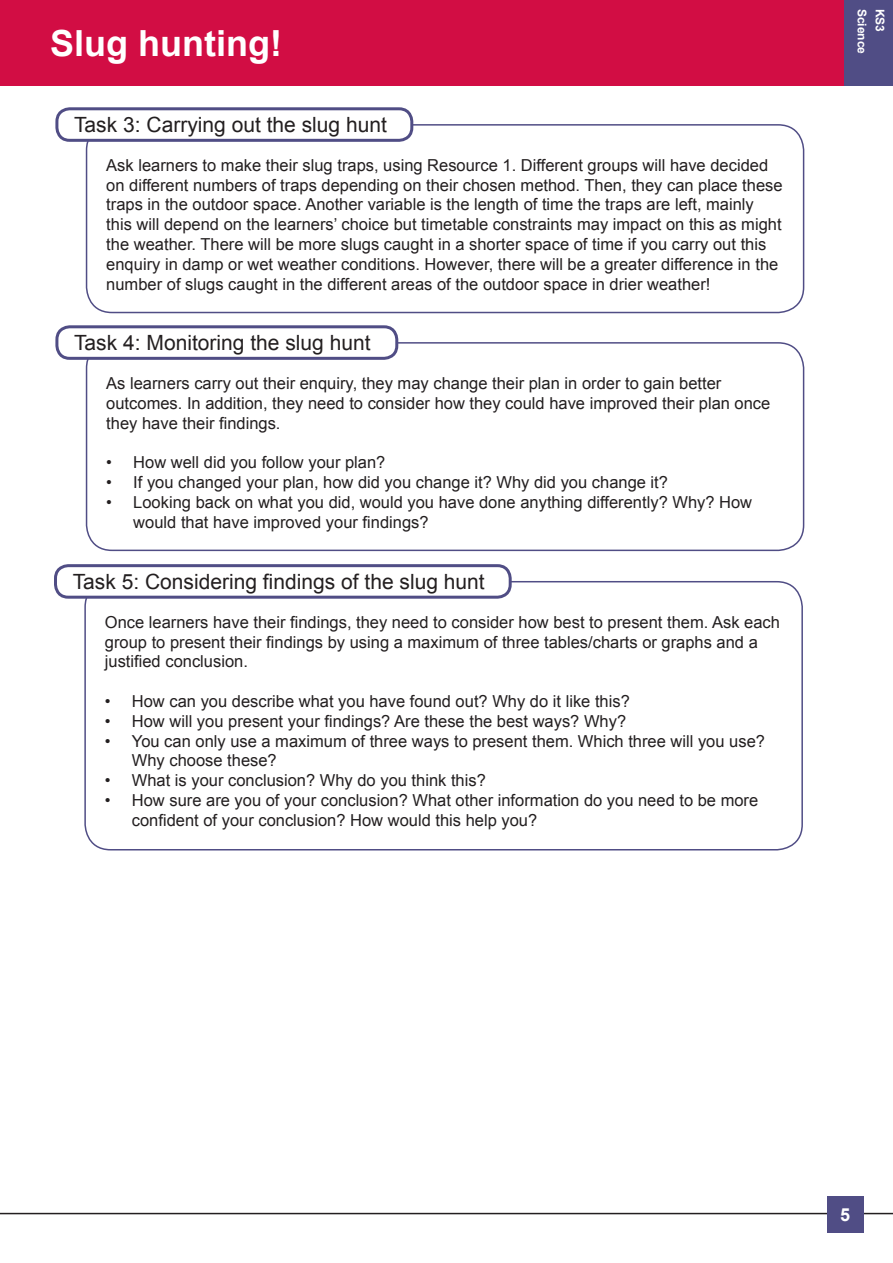
<style>
.page{position:relative;width:893px;height:1263px;background:#fff}
.page>*{position:absolute;margin:0;border:0;box-sizing:border-box;transform-origin:0 0}
.t1{font:700 36px "Arial";color:#fff}
.t2{font:21px "Arial";color:#231f20}
.t3{font:700 18px "Arial";color:#fff}
.Body_text{font:16.5px/19.8px "Arial";color:#231f20}
.Bullet{font:16.5px/19.8px "Arial";color:#231f20}
.t4{font:700 12px "Arial";color:#fff}
</style>
<div class="page">
<hr style="left:0;top:1213px;width:893px;height:1px;background:#231f20">
<div style="left:827px;top:1196px;width:36px;height:36px;background:#504d85"></div>
<div style="left:0;top:0;width:892px;height:85px;background:#d20d44"></div>
<div style="left:844px;top:0;width:49px;height:85px;background:#504d85"></div>
<div style="left:86px;top:124px;width:718px;height:189px;border:2px solid #504d85;border-radius:26px"></div>
<div style="left:57px;top:109px;width:355px;height:31px;background:#fff;border-radius:13px"></div>
<div style="left:55px;top:107px;width:358px;height:35px;border:3px solid #504d85;border-radius:13px"></div>
<div style="left:86px;top:342px;width:718px;height:209px;border:2px solid #504d85;border-radius:26px"></div>
<div style="left:57px;top:327px;width:340px;height:31px;background:#fff;border-radius:13px"></div>
<div style="left:55px;top:325px;width:343px;height:35px;border:3px solid #504d85;border-radius:13px"></div>
<div style="left:84px;top:581px;width:719px;height:269px;border:2px solid #504d85;border-radius:26px"></div>
<div style="left:55px;top:566px;width:455px;height:31px;background:#fff;border-radius:13px"></div>
<div style="left:54px;top:564px;width:458px;height:35px;border:3px solid #504d85;border-radius:13px"></div>
<h1 class="t1" style="left:50px;top:19px;width:233px">Slug hunting!</h1>
<p class="t2" style="left:74px;top:111px;width:314px">Task 3: Carrying out the slug hunt</p>
<p class="Body_text" style="left:106px;top:155px;width:678px">Ask learners to make their slug traps, using Resource 1. Different groups will have decided on different numbers of traps depending on their chosen method. Then, they can place these traps in the outdoor space. Another variable is the length of time the traps are left, mainly this will depend on the learners’ choice but timetable constraints may impact on this as might the weather. There will be more slugs caught in a shorter space of time if you carry out this enquiry in damp or wet weather conditions. However, there will be a greater difference in the number of slugs caught in the different areas of the outdoor space in drier weather!</p>
<p class="t2" style="left:74px;top:329px;width:298px">Task 4: Monitoring the slug hunt</p>
<p class="Body_text" style="left:106px;top:373px;width:666px">As learners carry out their enquiry, they may change their plan in order to gain better outcomes. In addition, they need to consider how they could have improved their plan once they have their findings.</p>
<p class="Bullet" style="left:106px;top:453px;width:281px">• How well did you follow your plan?</p>
<p class="Bullet" style="left:106px;top:472px;width:563px">• If you changed your plan, how did you change it? Why did you change it?</p>
<p class="Bullet" style="left:133px;top:492px;width:620px;text-indent:-27px">• Looking back on what you did, would you have done anything differently? Why? How would that have improved your findings?</p>
<p class="t2" style="left:73px;top:567px;width:414px">Task 5: Considering findings of the slug hunt</p>
<p class="Body_text" style="left:105px;top:612px;width:677px">Once learners have their findings, they need to consider how best to present them. Ask each group to present their findings by using a maximum of three tables/charts or graphs and a justified conclusion.</p>
<p class="Bullet" style="left:105px;top:691px;width:526px">• How can you describe what you have found out? Why do it like this?</p>
<p class="Bullet" style="left:105px;top:711px;width:523px">• How will you present your findings? Are these the best ways? Why?</p>
<p class="Bullet" style="left:132px;top:731px;width:635px;text-indent:-27px">• You can only use a maximum of three ways to present them. Which three will you use?<br>Why choose these?</p>
<p class="Bullet" style="left:105px;top:771px;width:382px">• What is your conclusion? Why do you think this?</p>
<p class="Bullet" style="left:132px;top:790px;width:628px;text-indent:-27px">• How sure are you of your conclusion? What other information do you need to be more confident of your conclusion? How would this help you?</p>
<p class="t4" style="left:870px;top:9px;width:47px;rotate:90deg">Science</p>
<p class="t4" style="left:888px;top:9px;width:25px;rotate:90deg">KS3</p>
<p class="t3" style="left:840px;top:1203px;width:12px">5</p>
</div>
